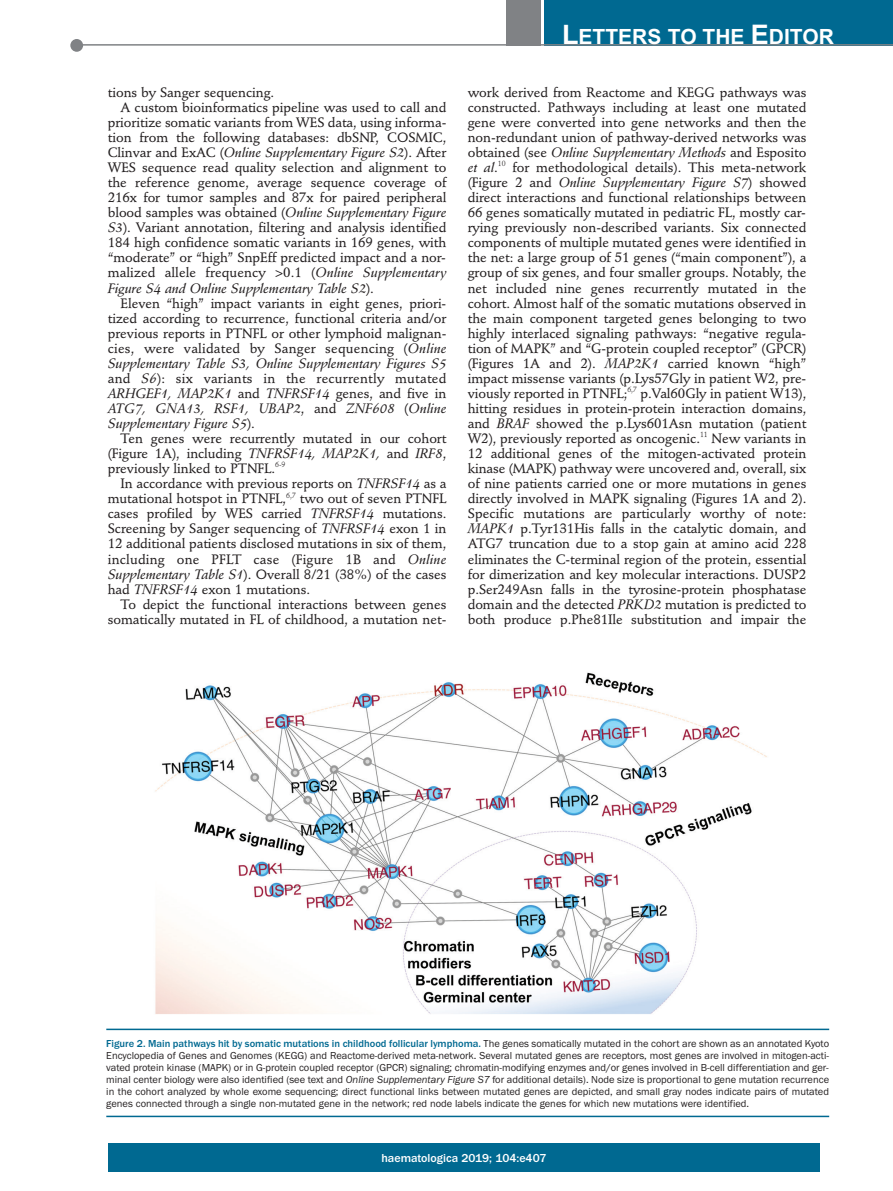
<style>
.page{position:relative;width:893px;height:1191px;background:#fff}
.page>*{position:absolute;margin:0;border:0;box-sizing:border-box;transform-origin:0 0}
.t1{font:700 21px "Arial";color:#fff}
.t2{font:500 13.5px/15px "Stempel Schneidler";letter-spacing:-.005em;color:#231f20;text-align:justify}
.t3{font:italic 13.5px/15px "Stempel Schneidler Med";letter-spacing:-.005em;color:#231f20;text-align:justify}
.t4{font:500 13.5px "Stempel Schneidler";letter-spacing:.015em;color:#231f20}
.t5{font:500 12px "Franklin Gothic";color:#fff}
.t6{font:10.5px/12px "Franklin Gothic";color:#231f20;text-align:justify}
.s1{font-family:"Stempel Schneidler";font-weight:500;font-style:normal}
.s2{font-family:"Stempel Schneidler Med";font-weight:400;font-style:italic}
.s3{font-size:27px}
.s4{font-weight:500;color:#006991}
.s5{font-style:italic}
</style>
<div class="page">
<div style="left:107px;top:1143px;width:713px;height:28px;background:#006991"></div>
<div style="left:544px;top:0;width:349px;height:45px;background:#006991"></div>
<div style="left:506px;top:0;width:34px;height:45px;background:#808285"></div>
<div style="left:70px;top:39px;width:13px;height:13px;background:#808285;border-radius:50%"></div>
<hr style="left:78px;top:44px;width:815px;height:2px;background:#808285">
<img style="left:155px;top:672px;width:612px;height:342px">
<hr style="left:106px;top:1028px;width:723px;height:2px;background:#006991">
<hr style="left:106px;top:1115px;width:723px;height:2px;background:#006991">
<p class="t2" style="left:108px;top:86px;width:168px">tions by Sanger sequencing.</p>
<p class="t2" style="left:121px;top:101px;width:327px">A custom bioinformatics pipeline was used to call and</p>
<p class="t2" style="left:108px;top:116px;width:340px">prioritize somatic variants from WES data, using informa-</p>
<p class="t2" style="left:108px;top:131px;width:340px">tion from the following databases: dbSNP, COSMIC,</p>
<p class="t3" style="left:108px;top:146px;width:340px"><span class="s1">Clinvar and ExAC (</span>Online Supplementary Figure S2<span class="s1">). After</span></p>
<p class="t2" style="left:108px;top:161px;width:340px">WES sequence read quality selection and alignment to the reference genome, average sequence coverage of 216x for tumor samples and 87x for paired peripheral</p>
<p class="t3" style="left:108px;top:206px;width:340px"><span class="s1">blood samples was obtained (</span>Online Supplementary Figure</p>
<p class="t2" style="left:108px;top:221px;width:340px"><span class="s2">S3</span>). Variant annotation, filtering and analysis identified 184 high confidence somatic variants in 169 genes, with “moderate” or “high” SnpEff predicted impact and a nor&shy;malized allele frequency &gt;0.1 (<span class="s2">Online Supplementary</span></p>
<p class="t3" style="left:108px;top:282px;width:268px">Figure S4 and Online Supplementary Table S2<span class="s1">).</span></p>
<p class="t2" style="left:108px;top:297px;width:340px;text-indent:13px">Eleven “high” impact variants in eight genes, priori&shy;tized according to recurrence, functional criteria and/or previous reports in PTNFL or other lymphoid malignan&shy;cies, were validated by Sanger sequencing (<span class="s2">Online</span></p>
<p class="t3" style="left:108px;top:357px;width:340px">Supplementary Table S3, Online Supplementary Figures S5</p>
<p class="t4" style="left:108px;top:373px;width:340px">and <span class="s2">S6</span>): six variants in the recurrently mutated</p>
<p class="t3" style="left:108px;top:387px;width:340px">ARHGEF1, MAP2K1 <span class="s1">and</span> TNFRSF14 <span class="s1">genes, and five in </span>ATG7, GNA13, RSF1, UBAP2<span class="s1">, and</span> ZNF608 <span class="s1">(</span>Online Supplementary Figure S5<span class="s1">).</span></p>
<p class="t2" style="left:108px;top:432px;width:340px;text-indent:13px">Ten genes were recurrently mutated in our cohort (Figure 1A), including <span class="s2">TNFRSF14, MAP2K1,</span> and <span class="s2">IRF8</span>, previously linked to PTNFL.<sup>6-9</sup></p>
<p class="t2" style="left:108px;top:477px;width:340px;text-indent:13px">In accordance with previous reports on <span class="s2">TNFRSF14</span> as a mutational hotspot in PTNFL,<sup>6,7</sup> two out of seven PTNFL cases profiled by WES carried <span class="s2">TNFRSF14</span> mutations.<br>Screening by Sanger sequencing of <span class="s2">TNFRSF14</span> exon 1 in 12 additional patients disclosed mutations in six of them, including one PFLT case (Figure 1B and <span class="s2">Online Supplementary Table S1</span>). Overall 8/21 (38%) of the cases had <span class="s2">TNFRSF14</span> exon 1 mutations.</p>
<p class="t2" style="left:108px;top:598px;width:340px;text-align:right">To depict the functional interactions between genes somatically mutated in FL of childhood, a mutation net-</p>
<h1 class="t1" style="left:562px;top:25px;width:273px"><span class="s3">L</span>ETTERS TO THE <span class="s3">E</span>DITOR</h1>
<p class="t2" style="left:468px;top:86px;width:340px">work derived from Reactome and KEGG pathways was constructed. Pathways including at least one mutated gene were converted into gene networks and then the non-redundant union of pathway-derived networks was</p>
<p class="t3" style="left:468px;top:146px;width:340px"><span class="s1">obtained (see</span> Online Supplementary Methods <span class="s1">and Esposito</span></p>
<p class="t2" style="left:468px;top:161px;width:340px"><span class="s2">et al</span>.<sup>10</sup> for methodological details). This meta-network</p>
<p class="t3" style="left:468px;top:176px;width:340px"><span class="s1">(Figure 2 and</span> Online Supplementary Figure S7<span class="s1">) showed</span></p>
<p class="t2" style="left:468px;top:191px;width:340px">direct interactions and functional relationships between 66 genes somatically mutated in pediatric FL, mostly car&shy;rying previously non-described variants. Six connected components of multiple mutated genes were identified in the net: a large group of 51 genes (“main component”), a group of six genes, and four smaller groups. Notably, the net included nine genes recurrently mutated in the cohort. Almost half of the somatic mutations observed in the main component targeted genes belonging to two highly interlaced signaling pathways: “negative regula&shy;tion of MAPK” and “G-protein coupled receptor” (GPCR) (Figures 1A and 2). <span class="s2">MAP2K1</span> carried known “high” impact missense variants (p.Lys57Gly in patient W2, pre&shy;viously reported in PTNFL;<sup>6,7</sup> p.Val60Gly in patient W13), hitting residues in protein-protein interaction domains, and <span class="s2">BRAF</span> showed the p.Lys601Asn mutation (patient W2), previously reported as oncogenic.<sup>11</sup> New variants in 12 additional genes of the mitogen-activated protein kinase (MAPK) pathway were uncovered and, overall, six of nine patients carried one or more mutations in genes directly involved in MAPK signaling (Figures 1A and 2).<br>Specific mutations are particularly worthy of note:<br><span class="s2">MAPK1</span> p.Tyr131His falls in the catalytic domain, and ATG7 truncation due to a stop gain at amino acid 228 eliminates the C-terminal region of the protein, essential for dimerization and key molecular interactions. DUSP2 p.Ser249Asn falls in the tyrosine-protein phosphatase domain and the detected <span class="s2">PRKD2</span> mutation is predicted to both produce p.Phe81Ile substitution and impair the</p>
<p class="t6" style="left:106px;top:1037px;width:724px"><span class="s4">Figure 2. Main pathways hit by somatic mutations in childhood follicular lymphoma.</span> The genes somatically mutated in the cohort are shown as an annotated Kyoto Encyclopedia of Genes and Genomes (KEGG) and Reactome-derived meta-network. Several mutated genes are receptors, most genes are involved in mitogen-acti&shy;vated protein kinase (MAPK) or in G-protein coupled receptor (GPCR) signaling; chromatin-modifying enzymes and/or genes involved in B-cell differentiation and ger&shy;minal center biology were also identified (see text and <span class="s5">Online Supplementary Figure S7</span> for additional details). Node size is proportional to gene mutation recurrence in the cohort analyzed by whole exome sequencing; direct functional links between mutated genes are depicted, and small gray nodes indicate pairs of mutated genes connected through a single non-mutated gene in the network; red node labels indicate the genes for which new mutations were identified.</p>
<p class="t5" style="left:381px;top:1150px;width:166px">haematologica 2019; 104:e407</p>
</div>
